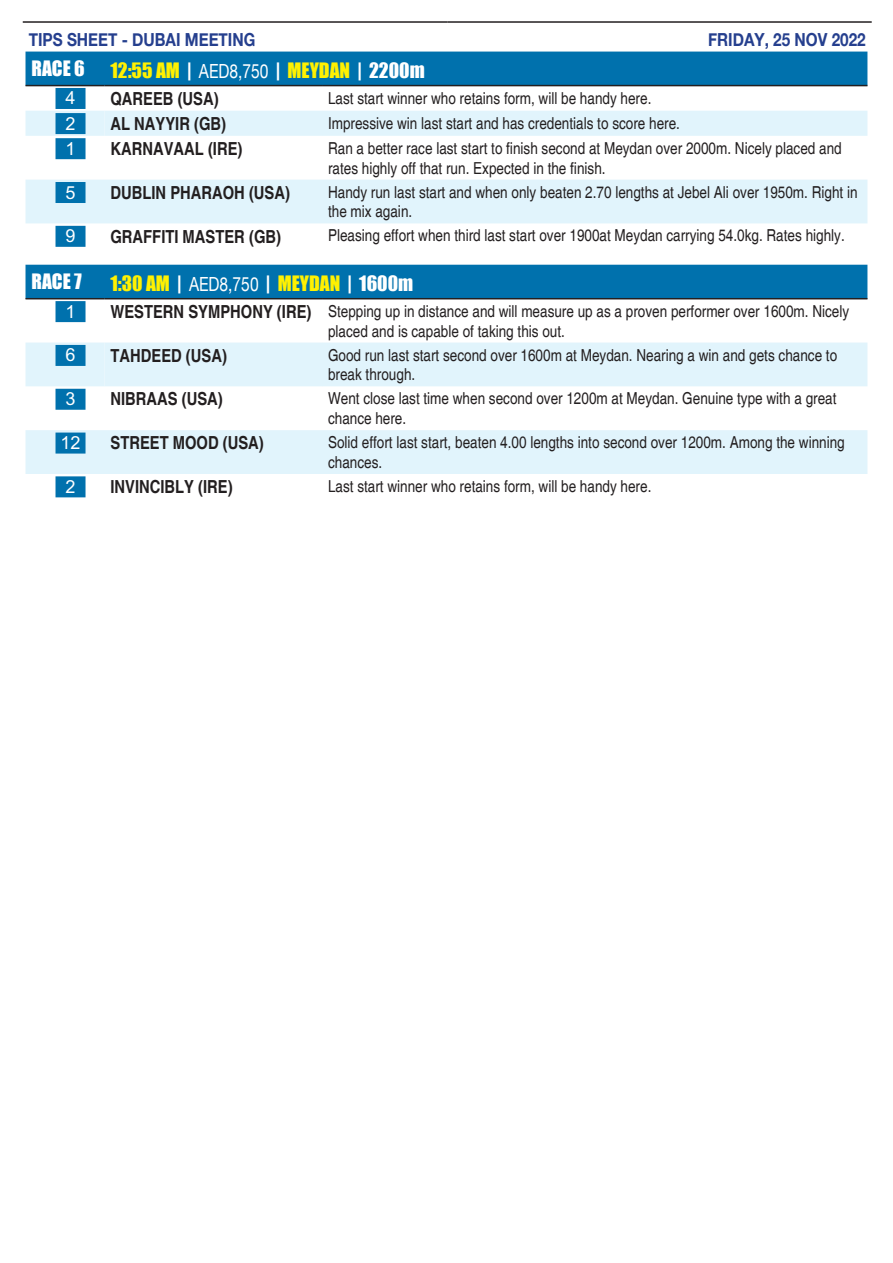
<style>
.page{position:relative;width:893px;height:1263px;background:#fff}
.page>*{position:absolute;margin:0;border:0;box-sizing:border-box;transform-origin:0 0}
.Tips-Analysis-Header{font:19.5px "Impact";color:#fff101}
.Tips-Analysis-Header-2{font:19.5px "Impact";color:#fff}
.t1{font:700 condensed 18px "Helvetica";color:#231f20}
.t2{font:700 18px "Helvetica Neue";color:#253f8e;scale:.85 1}
.Tips-Num{font:700 18px "M Hei HK";color:#fff}
.Tips-Analysis-Body{font:condensed 16.5px/19.8px "Helvetica";color:#231f20}
.s1{color:#fff}
.s2{font-family:"Helvetica Neue";color:#fff}
</style>
<div class="page">
<hr style="left:23px;top:21px;width:424px;height:2px;background:#231f20">
<hr style="left:447px;top:21px;width:425px;height:2px;background:#231f20">
<div style="left:26px;top:52px;width:841px;height:33px;background:#0071ad"></div>
<svg style="left:26px;top:111px;width:841px;height:112px;fill:#e1f4fc"></svg>
<hr style="left:26px;top:85px;width:78px;height:1px;background:#231f20">
<hr style="left:104px;top:85px;width:218px;height:1px;background:#231f20">
<hr style="left:322px;top:85px;width:545px;height:1px;background:#231f20">
<div style="left:56px;top:88px;width:30px;height:21px;background:#0071ad"></div>
<div style="left:56px;top:113px;width:30px;height:21px;background:#0071ad"></div>
<div style="left:56px;top:138px;width:30px;height:21px;background:#0071ad"></div>
<div style="left:56px;top:182px;width:30px;height:21px;background:#0071ad"></div>
<div style="left:56px;top:226px;width:30px;height:21px;background:#0071ad"></div>
<div style="left:26px;top:265px;width:841px;height:33px;background:#0071ad"></div>
<svg style="left:26px;top:342px;width:841px;height:132px;fill:#e1f4fc"></svg>
<hr style="left:26px;top:298px;width:78px;height:1px;background:#231f20">
<hr style="left:104px;top:298px;width:218px;height:1px;background:#231f20">
<hr style="left:322px;top:298px;width:545px;height:1px;background:#231f20">
<div style="left:56px;top:301px;width:30px;height:21px;background:#0071ad"></div>
<div style="left:56px;top:345px;width:30px;height:21px;background:#0071ad"></div>
<div style="left:56px;top:389px;width:30px;height:21px;background:#0071ad"></div>
<div style="left:56px;top:433px;width:30px;height:21px;background:#0071ad"></div>
<div style="left:56px;top:476px;width:30px;height:21px;background:#0071ad"></div>
<p class="t2" style="left:29px;top:28px;width:268px">TIPS SHEET - DUBAI MEETING</p>
<p class="t2" style="left:708px;top:28px;width:187px">FRIDAY, 25 NOV 2022</p>
<p class="Tips-Analysis-Header-2" style="left:32px;top:53px;width:55px">RACE 6</p>
<p class="Tips-Analysis-Header" style="left:110px;top:55px;width:316px">12:55 AM <span class="s1">|</span> <span class="s2">AED8,750</span> <span class="s1">|</span> MEYDAN <span class="s1">| 2200m</span></p>
<p class="Tips-Num" style="left:66px;top:85px;width:12px">4</p>
<p class="t1" style="left:110px;top:87px;width:110px">QAREEB (USA)</p>
<p class="Tips-Analysis-Body" style="left:328px;top:88px;width:325px">Last start winner who retains form, will be handy here.</p>
<p class="Tips-Num" style="left:66px;top:110px;width:12px">2</p>
<p class="t1" style="left:110px;top:113px;width:117px">AL NAYYIR (GB)</p>
<p class="Tips-Analysis-Body" style="left:328px;top:113px;width:353px">Impressive win last start and has credentials to score here.</p>
<p class="Tips-Num" style="left:66px;top:135px;width:12px">1</p>
<p class="t1" style="left:110px;top:138px;width:133px">KARNAVAAL (IRE)</p>
<p class="Tips-Analysis-Body" style="left:328px;top:138px;width:515px">Ran a better race last start to finish second at Meydan over 2000m. Nicely placed and rates highly off that run. Expected in the finish.</p>
<p class="Tips-Num" style="left:66px;top:179px;width:12px">5</p>
<p class="t1" style="left:110px;top:181px;width:181px">DUBLIN PHARAOH (USA)</p>
<p class="Tips-Analysis-Body" style="left:328px;top:182px;width:531px">Handy run last start and when only beaten 2.70 lengths at Jebel Ali over 1950m. Right in the mix again.</p>
<p class="Tips-Num" style="left:66px;top:223px;width:12px">9</p>
<p class="t1" style="left:110px;top:225px;width:172px">GRAFFITI MASTER (GB)</p>
<p class="Tips-Analysis-Body" style="left:328px;top:226px;width:518px">Pleasing effort when third last start over 1900at Meydan carrying 54.0kg. Rates highly.</p>
<p class="Tips-Analysis-Header-2" style="left:32px;top:267px;width:52px">RACE 7</p>
<p class="Tips-Analysis-Header" style="left:110px;top:268px;width:304px">1:30 AM <span class="s1">|</span> <span class="s2">AED8,750</span> <span class="s1">|</span> MEYDAN <span class="s1">| 1600m</span></p>
<p class="Tips-Num" style="left:66px;top:298px;width:12px">1</p>
<p class="t1" style="left:110px;top:301px;width:202px">WESTERN SYMPHONY (IRE)</p>
<p class="Tips-Analysis-Body" style="left:328px;top:301px;width:523px">Stepping up in distance and will measure up as a proven performer over 1600m. Nicely placed and is capable of taking this out.</p>
<p class="Tips-Num" style="left:66px;top:342px;width:12px">6</p>
<p class="t1" style="left:110px;top:344px;width:118px">TAHDEED (USA)</p>
<p class="Tips-Analysis-Body" style="left:328px;top:345px;width:511px">Good run last start second over 1600m at Meydan. Nearing a win and gets chance to break through.</p>
<p class="Tips-Num" style="left:66px;top:386px;width:12px">3</p>
<p class="t1" style="left:110px;top:388px;width:114px">NIBRAAS (USA)</p>
<p class="Tips-Analysis-Body" style="left:328px;top:389px;width:510px">Went close last time when second over 1200m at Meydan. Genuine type with a great chance here.</p>
<p class="Tips-Num" style="left:60px;top:429px;width:22px">12</p>
<p class="t1" style="left:110px;top:432px;width:155px">STREET MOOD (USA)</p>
<p class="Tips-Analysis-Body" style="left:328px;top:433px;width:518px">Solid effort last start, beaten 4.00 lengths into second over 1200m. Among the winning chances.</p>
<p class="Tips-Num" style="left:66px;top:473px;width:12px">2</p>
<p class="t1" style="left:110px;top:476px;width:124px">INVINCIBLY (IRE)</p>
<p class="Tips-Analysis-Body" style="left:328px;top:476px;width:325px">Last start winner who retains form, will be handy here.</p>
</div>
